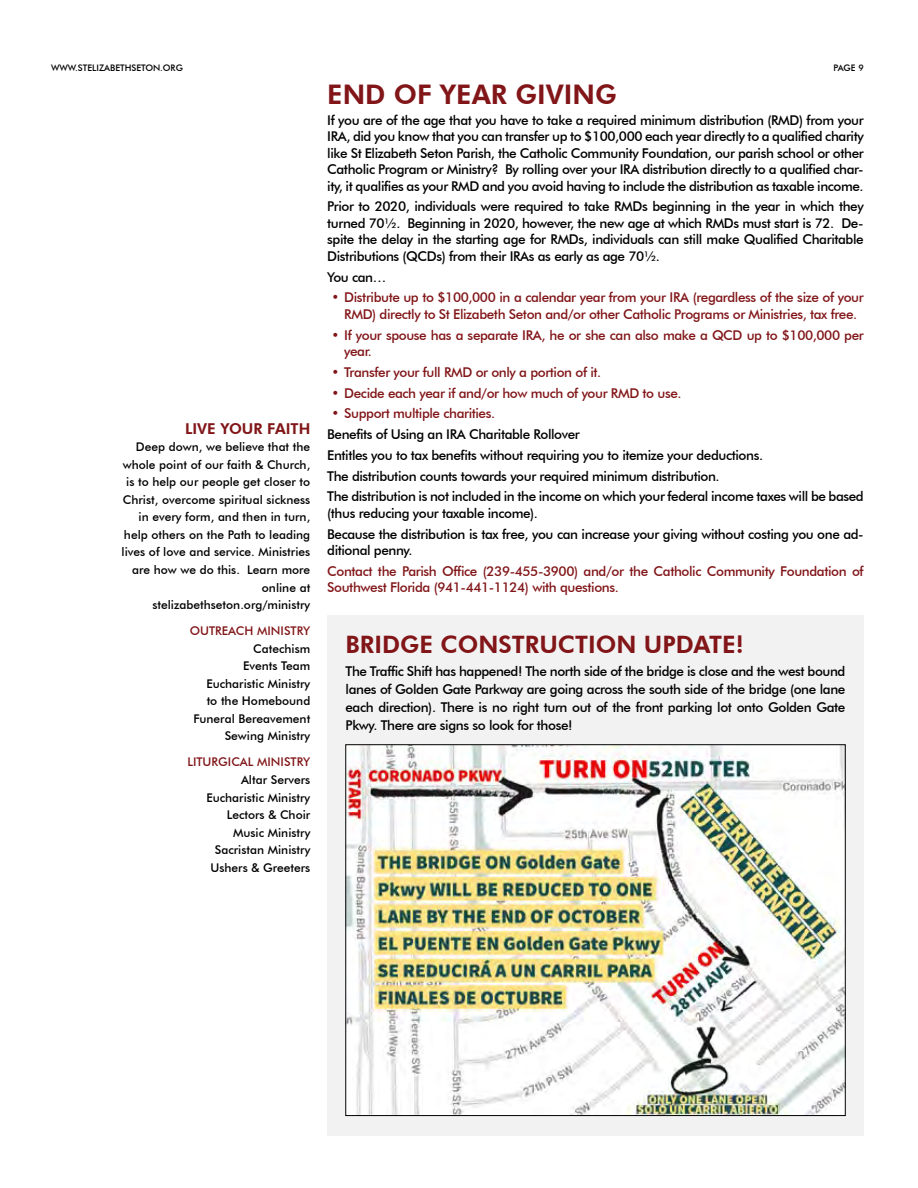
<style>
.page{position:relative;width:918px;height:1188px;background:#fff}
.page>*{position:absolute;margin:0;border:0;box-sizing:border-box;transform-origin:0 0}
.t1{font:800 27px "Futura BT";color:#811518}
.t2{font:800 24px "Futura BT";color:#811518}
.t3{font:800 15px "Futura BT";color:#811518}
.t4{font:500 13.5px/16.5px "Futura BT";letter-spacing:-.03em;color:#000;text-align:justify}
.t5{font:500 13.5px/16.5px "Futura BT";letter-spacing:-.03em;color:#811518}
.t6{font:500 12px/17.5px "Futura BT";color:#000;text-align:right}
.t7{font:500 12px "Futura BT";color:#811518}
.t8{font:500 9px "Futura BT";color:#000}
</style>
<div class="page">
<div style="left:327px;top:616px;width:537px;height:520px;background:#f2f2f3"></div>
<img style="left:348px;top:747px;width:495px;height:367px">
<p class="t8" style="left:51px;top:62px;width:133px">WWW.STELIZABETHSETON.ORG</p>
<p class="t8" style="left:834px;top:62px;width:32px">PAGE 9</p>
<p class="t3" style="left:185px;top:419px;width:127px">LIVE YOUR FAITH</p>
<p class="t6" style="left:122px;top:438px;width:190px">Deep down, we believe that the whole point of our faith &amp; Church, is to help our people get closer to<br>Christ, overcome spiritual sickness in every form, and then in turn, help others on the Path to leading lives of love and service. Ministries are how we do this. Learn more online at stelizabethseton.org/ministry</p>
<p class="t7" style="left:190px;top:624px;width:122px">OUTREACH MINISTRY</p>
<p class="t6" style="left:193px;top:640px;width:118px">Catechism<br>Events Team<br>Eucharistic Ministry to the Homebound<br>Funeral Bereavement<br>Sewing Ministry</p>
<p class="t7" style="left:187px;top:755px;width:124px">LITURGICAL MINISTRY</p>
<p class="t6" style="left:206px;top:771px;width:105px">Altar Servers<br>Eucharistic Ministry<br>Lectors &amp; Choir<br>Music Ministry<br>Sacristan Ministry<br>Ushers &amp; Greeters</p>
<h1 class="t1" style="left:327px;top:78px;width:291px">END OF YEAR GIVING</h1>
<p class="t4" style="left:327px;top:112px;width:538px">If you are of the age that you have to take a required minimum distribution (RMD) from your IRA, did you know that you can transfer up to $100,000 each year directly to a qualified charity like St Elizabeth Seton Parish, the Catholic Community Foundation, our parish school or other Catholic Program or Ministry? By rolling over your IRA distribution directly to a qualified char&shy;ity, it qualifies as your RMD and you avoid having to include the distribution as taxable income.</p>
<p class="t4" style="left:327px;top:198px;width:538px">Prior to 2020, individuals were required to take RMDs beginning in the year in which they turned 70½. Beginning in 2020, however, the new age at which RMDs must start is 72. De&shy;spite the delay in the starting age for RMDs, individuals can still make Qualified Charitable Distributions (QCDs) from their IRAs as early as age 70½.</p>
<p class="t4" style="left:327px;top:268px;width:61px">You can…</p>
<p class="t5" style="left:332px;top:289px;width:534px;text-align:center">• Distribute up to $100,000 in a calendar year from your IRA (regardless of the size of your<br>RMD) directly to St Elizabeth Seton and/or other Catholic Programs or Ministries, tax free.</p>
<p class="t5" style="left:344px;top:326px;width:521px;text-indent:-13px">• If your spouse has a separate IRA, he or she can also make a QCD up to $100,000 per year.</p>
<p class="t5" style="left:332px;top:364px;width:271px">• Transfer your full RMD or only a portion of it.</p>
<p class="t5" style="left:332px;top:384px;width:352px">• Decide each year if and/or how much of your RMD to use.</p>
<p class="t5" style="left:332px;top:405px;width:165px">• Support multiple charities.</p>
<p class="t4" style="left:327px;top:424px;width:538px;line-height:20.7px;text-align:left">Benefits of Using an IRA Charitable Rollover<br>Entitles you to tax benefits without requiring you to itemize your deductions.<br>The distribution counts towards your required minimum distribution.<br>The distribution is not included in the income on which your federal income taxes will be based</p>
<p class="t4" style="left:327px;top:503px;width:538px;line-height:20.7px">(thus reducing your taxable income).<br>Because the distribution is tax free, you can increase your giving without costing you one ad-</p>
<p class="t4" style="left:327px;top:542px;width:87px">ditional penny.</p>
<p class="t5" style="left:327px;top:563px;width:538px">Contact the Parish Office (239-455-3900) and/or the Catholic Community Foundation of<br>Southwest Florida (941-441-1124) with questions.</p>
<h2 class="t2" style="left:346px;top:630px;width:400px">BRIDGE CONSTRUCTION UPDATE!</h2>
<p class="t4" style="left:346px;top:662px;width:501px;line-height:18px">The Traffic Shift has happened! The north side of the bridge is close and the west bound lanes of Golden Gate Parkway are going across the south side of the bridge (one lane each direction). There is no right turn out of the front parking lot onto Golden Gate Pkwy. There are signs so look for those!</p>
</div>
